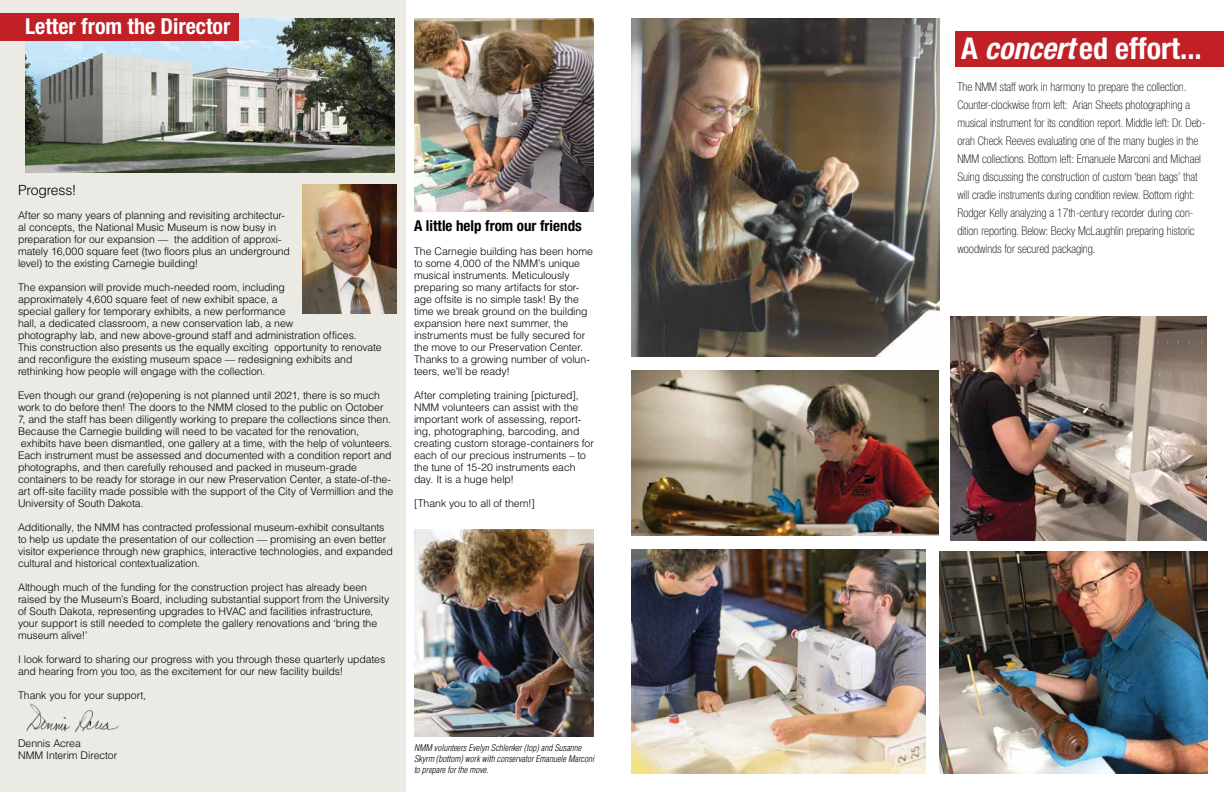
<style>
.page{position:relative;width:1224px;height:792px;background:#fff}
.page>*{position:absolute;margin:0;border:0;box-sizing:border-box;transform-origin:0 0}
.t1{font:700 condensed 30px "Helvetica Neue LT Std";color:#fff}
.t2{font:700 condensed 22px "Helvetica Neue LT Std";color:#fff}
.t3{font:700 condensed 15px "Helvetica Neue LT Std";color:#000}
.t4{font:300 14px "Helvetica LT Std";letter-spacing:-.01em;color:#000}
.t5{font:100 condensed 12px/18px "Helvetica Neue LT Std";color:#000}
.t6{font:300 10.5px/12px "Helvetica LT Std";letter-spacing:-.005em;color:#000}
.t7{font:italic 300 condensed 9px/11px "Helvetica LT Std";color:#000}
.s1{font-style:italic}
</style>
<div class="page">
<div style="left:0;top:0;width:406px;height:792px;background:#eceae5"></div>
<img style="left:302px;top:184px;width:95px;height:129px">
<img style="left:414px;top:18px;width:180px;height:194px">
<img style="left:414px;top:529px;width:180px;height:207px">
<img style="left:631px;top:18px;width:309px;height:338px">
<img style="left:939px;top:551px;width:269px;height:223px">
<img style="left:951px;top:317px;width:256px;height:224px">
<img style="left:631px;top:550px;width:295px;height:224px">
<img style="left:631px;top:371px;width:307px;height:164px">
<div style="left:956px;top:31px;width:268px;height:36px;background:#c02026"></div>
<img style="left:25px;top:18px;width:370px;height:154px">
<div style="left:0;top:13px;width:239px;height:28px;background:#c02026"></div>
<img style="left:26px;top:703px;width:93px;height:29px">
<h2 class="t2" style="left:25px;top:13px;width:207px">Letter from the Director</h2>
<h3 class="t4" style="left:18px;top:181px;width:60px">Progress!</h3>
<p class="t6" style="left:18px;top:209px;width:274px">After so many years of planning and revisiting architectur&shy;al concepts, the National Music Museum is now busy in preparation for our expansion — the addition of approxi&shy;mately 16,000 square feet (two floors plus an underground level) to the existing Carnegie building!</p>
<p class="t6" style="left:18px;top:281px;width:365px">The expansion will provide much-needed room, including<br>approximately 4,600 square feet of new exhibit space, a<br>special gallery for temporary exhibits, a new performance<br>hall, a dedicated classroom, a new conservation lab, a new<br>photography lab, and new above-ground staff and administration offices.<br>This construction also presents us the equally exciting opportunity to renovate and reconfigure the existing museum space — redesigning exhibits and rethinking how people will engage with the collection.</p>
<p class="t6" style="left:18px;top:389px;width:377px">Even though our grand (re)opening is not planned until 2021, there is so much work to do before then! The doors to the NMM closed to the public on October 7, and the staff has been diligently working to prepare the collections since then.<br>Because the Carnegie building will need to be vacated for the renovation, exhibits have been dismantled, one gallery at a time, with the help of volunteers.<br>Each instrument must be assessed and documented with a condition report and photographs, and then carefully rehoused and packed in museum-grade containers to be ready for storage in our new Preservation Center, a state-of-the&shy;art off-site facility made possible with the support of the City of Vermillion and the University of South Dakota.</p>
<p class="t6" style="left:18px;top:521px;width:376px">Additionally, the NMM has contracted professional museum-exhibit consultants to help us update the presentation of our collection — promising an even better visitor experience through new graphics, interactive technologies, and expanded cultural and historical contextualization.</p>
<p class="t6" style="left:18px;top:581px;width:373px">Although much of the funding for the construction project has already been raised by the Museum’s Board, including substantial support from the University of South Dakota, representing upgrades to HVAC and facilities infrastructure, your support is still needed to complete the gallery renovations and ‘bring the museum alive!’</p>
<p class="t6" style="left:18px;top:653px;width:369px">I look forward to sharing our progress with you through these quarterly updates and hearing from you too, as the excitement for our new facility builds!</p>
<p class="t6" style="left:18px;top:689px;width:130px">Thank you for your support,</p>
<p class="t6" style="left:18px;top:737px;width:101px">Dennis Acrea<br>NMM Interim Director</p>
<h3 class="t3" style="left:414px;top:216px;width:169px">A little help from our friends</h3>
<p class="t6" style="left:414px;top:245px;width:181px">The Carnegie building has been home to some 4,000 of the NMM’s unique musical instruments. Meticulously preparing so many artifacts for stor&shy;age offsite is no simple task! By the time we break ground on the building expansion here next summer, the instruments must be fully secured for the move to our Preservation Center.<br>Thanks to a growing number of volun&shy;teers, we’ll be ready!</p>
<p class="t6" style="left:414px;top:389px;width:181px">After completing training [pictured], NMM volunteers can assist with the important work of assessing, report&shy;ing, photographing, barcoding, and creating custom storage-containers for each of our precious instruments – to the tune of 15-20 instruments each day. It is a huge help!</p>
<p class="t6" style="left:414px;top:497px;width:122px">[Thank you to all of them!]</p>
<p class="t7" style="left:414px;top:742px;width:182px">NMM volunteers Evelyn Schlenker (top) and Susanne<br>Skyrm (bottom) work with conservator Emanuele Marconi to prepare for the move.</p>
<h1 class="t1" style="left:961px;top:31px;width:242px">A <span class="s1">concert</span> ed effort...</h1>
<p class="t5" style="left:957px;top:78px;width:250px">The NMM staff work in harmony to prepare the collection.<br>Counter-clockwise from left: Arian Sheets photographing a musical instrument for its condition report. Middle left: Dr. Deb&shy;orah Check Reeves evaluating one of the many bugles in the NMM collections. Bottom left: Emanuele Marconi and Michael Suing discussing the construction of custom ‘bean bags’ that will cradle instruments during condition review. Bottom right:<br>Rodger Kelly analyzing a 17th-century recorder during con&shy;dition reporting. Below: Becky McLaughlin preparing historic woodwinds for secured packaging.</p>
</div>
